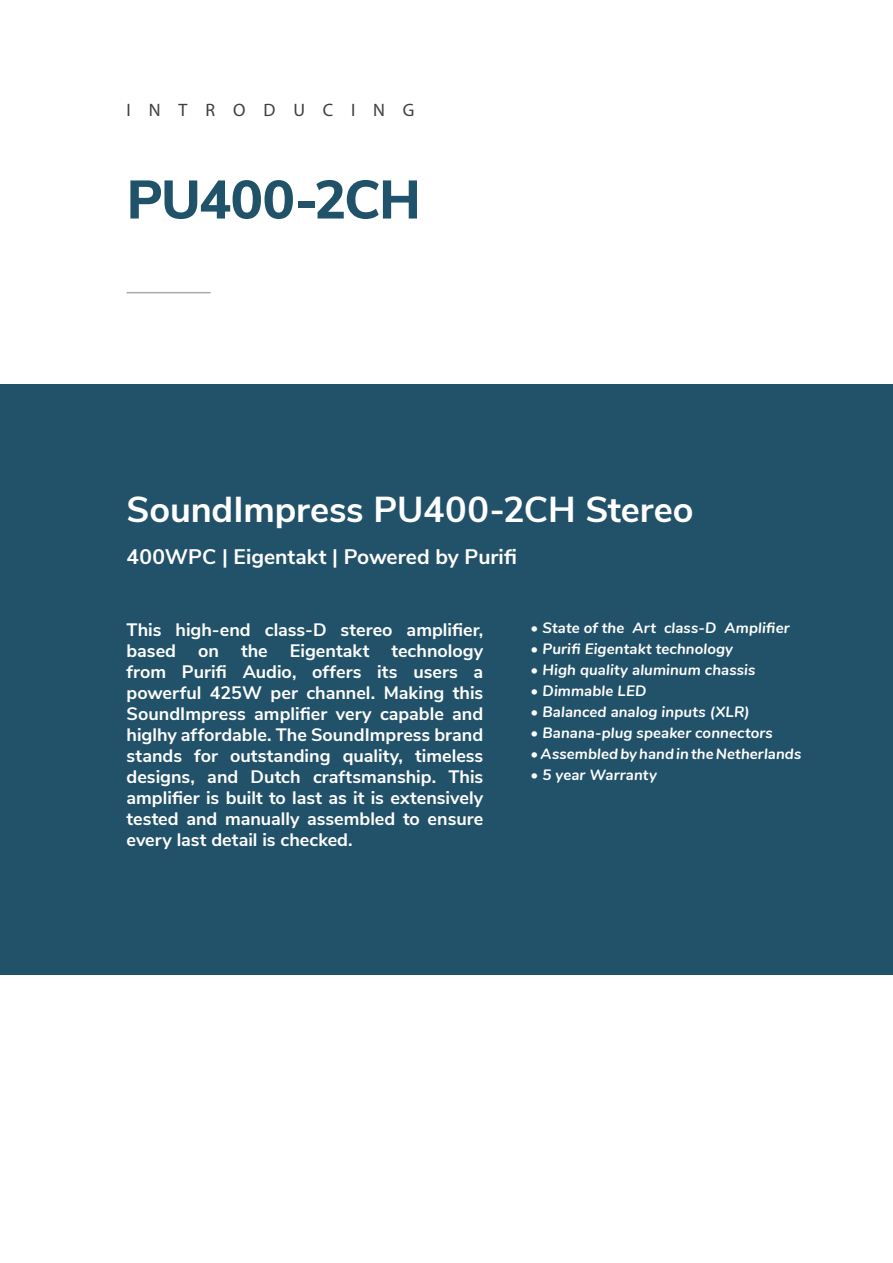
<style>
.page{position:relative;width:893px;height:1263px;background:#fff}
.page>*{position:absolute;margin:0;border:0;box-sizing:border-box;transform-origin:0 0}
.Headline_-_ExtraBold{font:800 54px "Nunito Sans";letter-spacing:-.03em;color:#205269}
.Body_Text_-_Regular{font:700 36px "Nunito Sans";letter-spacing:-.005em;color:#fff}
.Body_Text_-_Regular-2{font:700 21px "Nunito Sans";color:#fff}
.Body_Text_-_Regular-3{font:700 18px/21px "Nunito Sans";color:#fff;text-align:justify}
.Heading{font:18px "Myriad Pro";letter-spacing:.995em;color:#3e3e3f}
.Body_Text_-_Regular-4{font:italic 700 15px "Nunito";letter-spacing:.005em;color:#fff}
</style>
<div class="page">
<div style="left:0;top:385px;width:893px;height:590px;background:#225269"></div>
<hr style="left:127px;top:292px;width:84px;height:1px;background:#a8a9ad">
<p class="Heading" style="left:127px;top:98px;width:289px">INTRODUCING</p>
<p class="Headline_-_ExtraBold" style="left:127px;top:160px;width:296px">PU400-2CH</p>
<p class="Body_Text_-_Regular" style="left:127px;top:483px;width:568px">SoundImpress PU400-2CH Stereo</p>
<p class="Body_Text_-_Regular-2" style="left:127px;top:542px;width:392px">400WPC | Eigentakt | Powered by Purifi</p>
<p class="Body_Text_-_Regular-3" style="left:127px;top:618px;width:358px">This high-end class-D stereo amplifier, based on the Eigentakt technology from Purifi Audio, offers its users a powerful 425W per channel. Making this SoundImpress amplifier very capable and higlhy affordable. The SoundImpress brand stands for outstanding quality, timeless designs, and Dutch craftsmanship. This amplifier is built to last as it is extensively tested and manually assembled to ensure every last detail is checked.</p>
<p class="Body_Text_-_Regular-4" style="left:531px;top:617px;width:260px">• State of the Art class-D Amplifier</p>
<p class="Body_Text_-_Regular-4" style="left:531px;top:638px;width:204px">• Purifi Eigentakt technology</p>
<p class="Body_Text_-_Regular-4" style="left:531px;top:659px;width:226px">• High quality aluminum chassis</p>
<p class="Body_Text_-_Regular-4" style="left:531px;top:680px;width:117px">• Dimmable LED</p>
<p class="Body_Text_-_Regular-4" style="left:531px;top:701px;width:221px">• Balanced analog inputs (XLR)</p>
<p class="Body_Text_-_Regular-4" style="left:531px;top:722px;width:244px">• Banana-plug speaker connectors</p>
<p class="Body_Text_-_Regular-4" style="left:531px;top:743px;width:272px">• Assembled by hand in the Netherlands</p>
<p class="Body_Text_-_Regular-4" style="left:531px;top:764px;width:128px">• 5 year Warranty</p>
</div>
